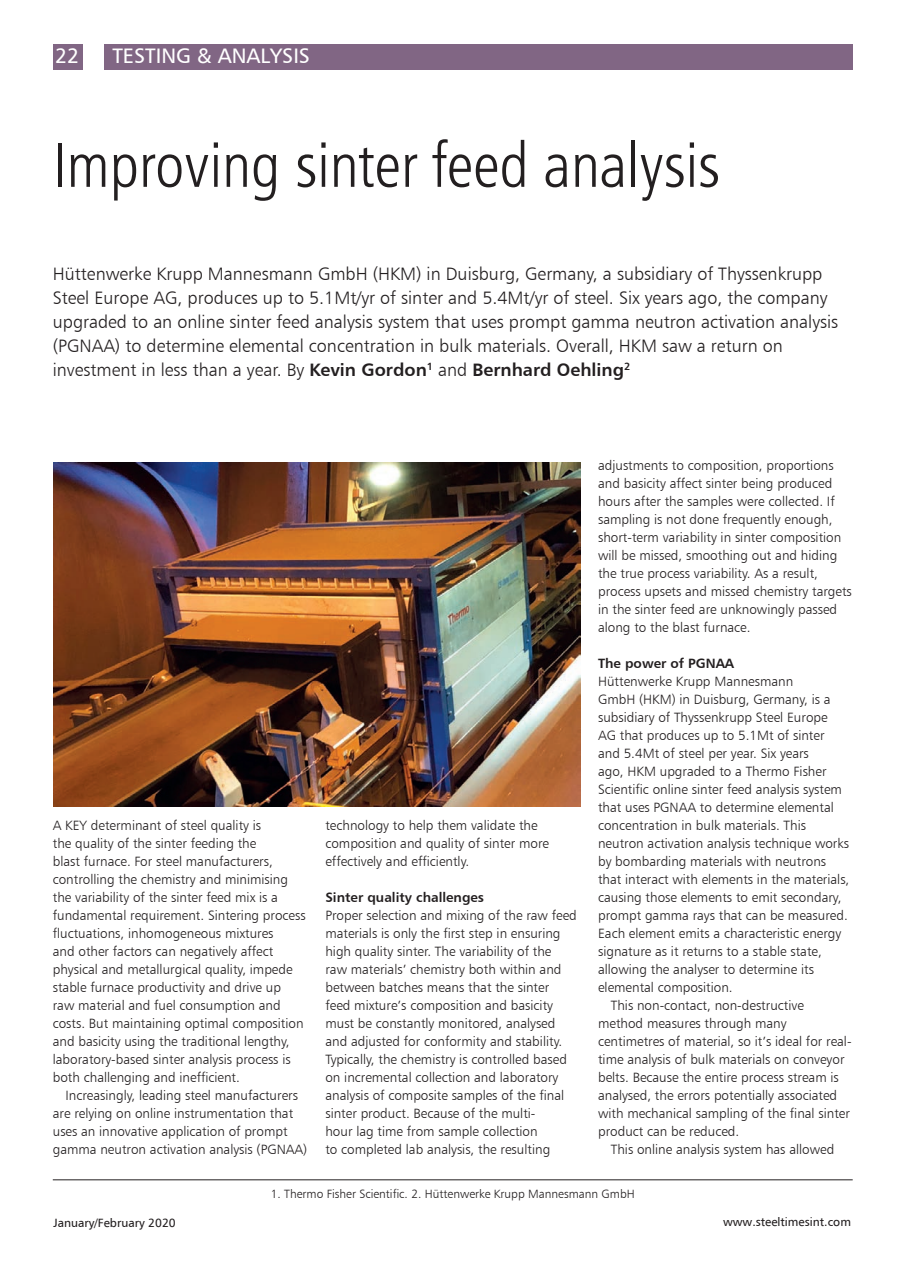
<style>
.page{position:relative;width:897px;height:1267px;background:#fff}
.page>*{position:absolute;margin:0;border:0;box-sizing:border-box;transform-origin:0 0}
.t1{font:63px "Humanist 777 BT Light Condensed B";letter-spacing:-.005em;color:#231f20}
.t2{font:21px "Humanist 777 BT Roman B";color:#fff}
.t3{font:18px/24px "Humanist 777 BT Light B";color:#231f20}
.t4{font:13.5px/18px "Humanist 777 BT Light B";color:#231f20}
.t5{font:13.5px "Humanist 777 BT Bold B";color:#231f20}
.t6{font:12px "Humanist 777 BT Light B";color:#231f20}
.t7{font:12px "Humanist 777 BT Roman B";color:#231f20}
.s1{font-family:"Humanist 777 BT Bold B"}
</style>
<div class="page">
<hr style="left:53px;top:1179px;width:799px;height:1px;background:#231f20">
<div style="left:104px;top:44px;width:748px;height:26px;background:#816684"></div>
<div style="left:53px;top:44px;width:30px;height:26px;background:#816684"></div>
<img style="left:54px;top:462px;width:526px;height:344px">
<h2 class="t2" style="left:55px;top:43px;width:26px">22</h2>
<h2 class="t2" style="left:112px;top:43px;width:199px">TESTING &amp; ANALYSIS</h2>
<h1 class="t1" style="left:52px;top:126px;width:669px">Improving sinter feed analysis</h1>
<p class="t3" style="left:53px;top:262px;width:786px">Hüttenwerke Krupp Mannesmann GmbH (HKM) in Duisburg, Germany, a subsidiary of Thyssenkrupp Steel Europe AG, produces up to 5.1Mt/yr of sinter and 5.4Mt/yr of steel. Six years ago, the company upgraded to an online sinter feed analysis system that uses prompt gamma neutron activation analysis (PGNAA) to determine elemental concentration in bulk materials. Overall, HKM saw a return on investment in less than a year. By <span class="s1">Kevin Gordon</span><sup>1</sup> and <span class="s1">Bernhard Oehling</span><sup>2</sup></p>
<p class="t4" style="left:53px;top:816px;width:254px">A KEY determinant of steel quality is<br>the quality of the sinter feeding the<br>blast furnace. For steel manufacturers, controlling the chemistry and minimising the variability of the sinter feed mix is a fundamental requirement. Sintering process fluctuations, inhomogeneous mixtures<br>and other factors can negatively affect physical and metallurgical quality, impede stable furnace productivity and drive up raw material and fuel consumption and costs. But maintaining optimal composition and basicity using the traditional lengthy, laboratory-based sinter analysis process is both challenging and inefficient.</p>
<p class="t4" style="left:53px;top:1086px;width:256px;text-indent:13px">Increasingly, leading steel manufacturers are relying on online instrumentation that uses an innovative application of prompt gamma neutron activation analysis (PGNAA)</p>
<p class="t4" style="left:325px;top:816px;width:225px">technology to help them validate the composition and quality of sinter more effectively and efficiently.</p>
<p class="t5" style="left:325px;top:888px;width:160px">Sinter quality challenges</p>
<p class="t4" style="left:325px;top:906px;width:253px">Proper selection and mixing of the raw feed materials is only the first step in ensuring high quality sinter. The variability of the<br>raw materials’ chemistry both within and between batches means that the sinter feed mixture’s composition and basicity must be constantly monitored, analysed and adjusted for conformity and stability.<br>Typically, the chemistry is controlled based on incremental collection and laboratory analysis of composite samples of the final sinter product. Because of the multi-<br>hour lag time from sample collection<br>to completed lab analysis, the resulting</p>
<p class="t4" style="left:598px;top:456px;width:255px">adjustments to composition, proportions and basicity affect sinter being produced hours after the samples were collected. If sampling is not done frequently enough, short-term variability in sinter composition will be missed, smoothing out and hiding the true process variability. As a result, process upsets and missed chemistry targets in the sinter feed are unknowingly passed along to the blast furnace.</p>
<p class="t5" style="left:598px;top:654px;width:137px">The power of PGNAA</p>
<p class="t4" style="left:598px;top:672px;width:197px">Hüttenwerke Krupp Mannesmann</p>
<p class="t4" style="left:598px;top:690px;width:234px">GmbH (HKM) in Duisburg, Germany, is a</p>
<p class="t4" style="left:598px;top:708px;width:231px">subsidiary of Thyssenkrupp Steel Europe</p>
<p class="t4" style="left:598px;top:726px;width:228px">AG that produces up to 5.1Mt of sinter</p>
<p class="t4" style="left:598px;top:744px;width:212px">and 5.4Mt of steel per year. Six years</p>
<p class="t4" style="left:598px;top:762px;width:230px">ago, HKM upgraded to a Thermo Fisher</p>
<p class="t4" style="left:598px;top:780px;width:245px">Scientific online sinter feed analysis system</p>
<p class="t4" style="left:598px;top:798px;width:237px">that uses PGNAA to determine elemental</p>
<p class="t4" style="left:598px;top:816px;width:209px">concentration in bulk materials. This</p>
<p class="t4" style="left:598px;top:834px;width:252px">neutron activation analysis technique works</p>
<p class="t4" style="left:598px;top:852px;width:230px">by bombarding materials with neutrons</p>
<p class="t4" style="left:598px;top:870px;width:253px">that interact with elements in the materials,</p>
<p class="t4" style="left:598px;top:888px;width:245px">causing those elements to emit secondary,</p>
<p class="t4" style="left:598px;top:906px;width:251px">prompt gamma rays that can be measured.</p>
<p class="t4" style="left:598px;top:924px;width:245px">Each element emits a characteristic energy</p>
<p class="t4" style="left:598px;top:942px;width:225px">signature as it returns to a stable state,</p>
<p class="t4" style="left:598px;top:960px;width:217px">allowing the analyser to determine its</p>
<p class="t4" style="left:598px;top:978px;width:136px">elemental composition.</p>
<p class="t4" style="left:610px;top:996px;width:194px">This non-contact, non-destructive</p>
<p class="t4" style="left:598px;top:1014px;width:190px">method measures through many</p>
<p class="t4" style="left:598px;top:1032px;width:255px">centimetres of material, so it’s ideal for real-</p>
<p class="t4" style="left:598px;top:1050px;width:248px">time analysis of bulk materials on conveyor</p>
<p class="t4" style="left:598px;top:1068px;width:242px">belts. Because the entire process stream is</p>
<p class="t4" style="left:598px;top:1086px;width:240px">analysed, the errors potentially associated</p>
<p class="t4" style="left:598px;top:1104px;width:253px">with mechanical sampling of the final sinter</p>
<p class="t4" style="left:598px;top:1122px;width:143px">product can be reduced.</p>
<p class="t4" style="left:610px;top:1140px;width:225px">This online analysis system has allowed</p>
<p class="t6" style="left:271px;top:1186px;width:365px">1. Thermo Fisher Scientific. 2. Hüttenwerke Krupp Mannesmann GmbH</p>
<p class="t7" style="left:53px;top:1215px;width:124px">January/February 2020</p>
<p class="t7" style="left:723px;top:1214px;width:129px">www.steeltimesint.com</p>
</div>
